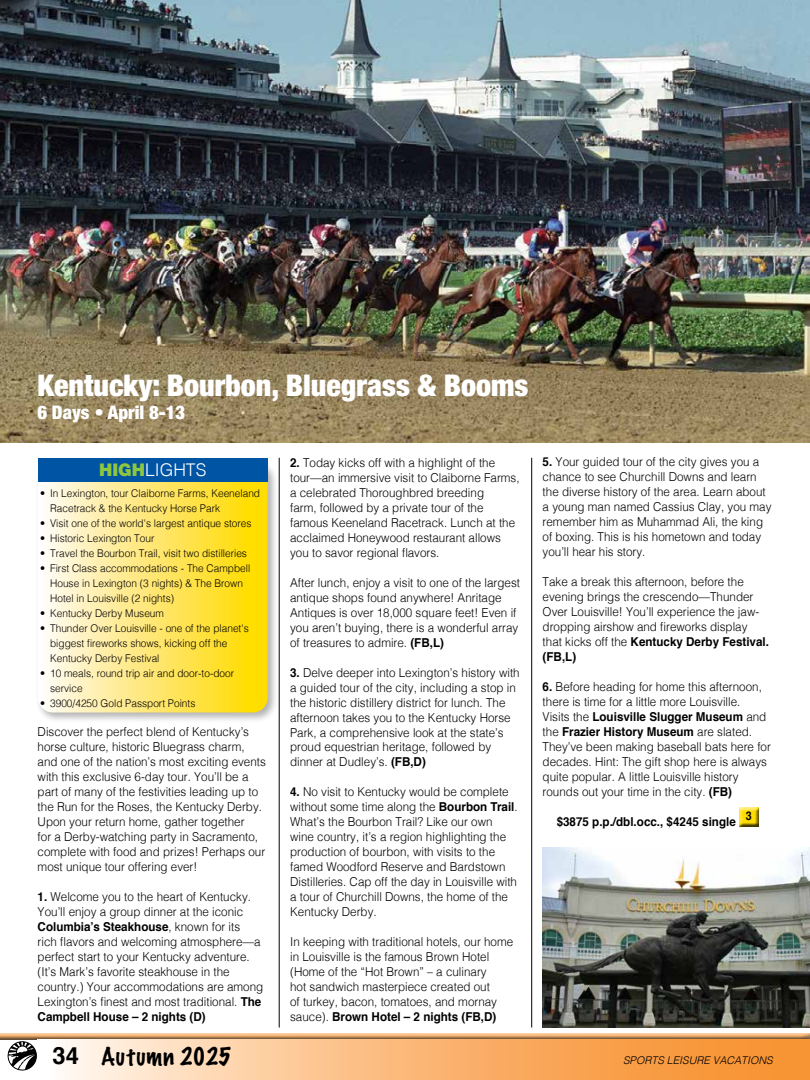
<style>
.page{position:relative;width:810px;height:1080px;background:#fff}
.page>*{position:absolute;margin:0;border:0;box-sizing:border-box;transform-origin:0 0}
.t1{font:900 condensed 30px "Helvetica Neue LT Std";color:#fff}
.t2{font:100 22.5px "Marker Felt";letter-spacing:.03em;color:#000}
.t3{font:900 condensed 18.75px "Helvetica Neue LT Std";color:#fff}
.t4{font:300 17.5px "Helvetica";color:#fff}
.t5{font:300 12.25px/15px "Helvetica";color:#000;scale:.95 1}
.t6{font:700 12.25px "Helvetica";color:#000;scale:.95 1}
.t7{font:700 11.88px "Helvetica";color:#000;scale:.9 1}
.t8{font:300 10.62px/15px "Helvetica";color:#000;scale:.95 1}
.t9{font:italic 300 10.62px "Helvetica";color:#000}
.s1{font-family:"Helvetica Neue LT Std";font-weight:900;color:#8dc63f}
.s2{font-weight:700}
.s3{font-family:"Helvetica";font-weight:700;font-size:23.75px}
</style>
<div class="page">
<div style="left:0;top:1032px;width:810px;height:7px;background:#000;opacity:.6"></div>
<svg style="left:62px;top:1039px;width:748px;height:41px"></svg>
<div style="left:8px;top:1041px;width:29px;height:29px;border:1px solid #000;border-radius:50%"></div>
<svg style="left:8px;top:1042px;width:29px;height:28px"></svg>
<img style="left:0;top:0;width:810px;height:442px">
<div style="left:738px;top:807px;width:21px;height:21px;background:#000;opacity:.75"></div>
<div style="left:35px;top:458px;width:244px;height:265px;background:#000;opacity:.3"></div>
<svg style="left:38px;top:481px;width:230px;height:231px"></svg>
<div style="left:38px;top:458px;width:230px;height:23px;background:#0054a4"></div>
<hr style="left:279px;top:458px;width:1px;height:570px;background:#000">
<hr style="left:531px;top:458px;width:1px;height:570px;background:#000">
<img style="left:543px;top:848px;width:267px;height:180px">
<h1 class="t1" style="left:37px;top:367px;width:492px">Kentucky: Bourbon, Bluegrass &amp; Booms</h1>
<h3 class="t3" style="left:37px;top:401px;width:150px">6 Days • April 8-13</h3>
<h3 class="t4" style="left:99px;top:454px;width:109px"><span class="s1">HIGH</span>LIGHTS</h3>
<p class="t8" style="left:50px;top:485px;width:223px;text-indent:-10px">• In Lexington, tour Claiborne Farms, Keeneland<br>Racetrack &amp; the Kentucky Horse Park</p>
<p class="t8" style="left:40px;top:515px;width:224px">• Visit one of the world's largest antique stores</p>
<p class="t8" style="left:40px;top:530px;width:122px">• Historic Lexington Tour</p>
<p class="t8" style="left:40px;top:545px;width:219px">• Travel the Bourbon Trail, visit two distilleries</p>
<p class="t8" style="left:50px;top:560px;width:212px;text-indent:-10px">• First Class accommodations - The Campbell<br>House in Lexington (3 nights) &amp; The Brown<br>Hotel in Louisville (2 nights)</p>
<p class="t8" style="left:40px;top:605px;width:132px">• Kentucky Derby Museum</p>
<p class="t8" style="left:50px;top:620px;width:211px;text-indent:-10px">• Thunder Over Louisville - one of the planet's biggest fireworks shows, kicking off the<br>Kentucky Derby Festival</p>
<p class="t8" style="left:50px;top:665px;width:195px;text-indent:-10px">• 10 meals, round trip air and door-to-door service</p>
<p class="t8" style="left:40px;top:695px;width:165px">• 3900/4250 Gold Passport Points</p>
<p class="t5" style="left:38px;top:724px;width:242px">Discover the perfect blend of Kentucky’s horse culture, historic Bluegrass charm, and one of the nation’s most exciting events with this exclusive 6-day tour. You’ll be a part of many of the festivities leading up to the Run for the Roses, the Kentucky Derby.<br>Upon your return home, gather together<br>for a Derby-watching party in Sacramento, complete with food and prizes! Perhaps our most unique tour offering ever!</p>
<p class="t5" style="left:38px;top:889px;width:239px"><span class="s2">1.</span> Welcome you to the heart of Kentucky.<br>You’ll enjoy a group dinner at the iconic <span class="s2">Columbia’s Steakhouse</span>, known for its<br>rich flavors and welcoming atmosphere—a perfect start to your Kentucky adventure. (It’s Mark’s favorite steakhouse in the country.) Your accommodations are among Lexington’s finest and most traditional. <span class="s2">The Campbell House – 2 nights (D)</span></p>
<p class="t5" style="left:290px;top:454px;width:243px"><span class="s2">2.</span> Today kicks off with a highlight of the tour—an immersive visit to Claiborne Farms, a celebrated Thoroughbred breeding<br>farm, followed by a private tour of the famous Keeneland Racetrack. Lunch at the acclaimed Honeywood restaurant allows you to savor regional flavors.</p>
<p class="t5" style="left:290px;top:574px;width:244px">After lunch, enjoy a visit to one of the largest antique shops found anywhere! Anritage Antiques is over 18,000 square feet! Even if you aren’t buying, there is a wonderful array of treasures to admire. <span class="s2">(FB,L)</span></p>
<p class="t5" style="left:290px;top:664px;width:243px"><span class="s2">3.</span> Delve deeper into Lexington’s history with a guided tour of the city, including a stop in the historic distillery district for lunch. The afternoon takes you to the Kentucky Horse Park, a comprehensive look at the state’s proud equestrian heritage, followed by dinner at Dudley’s. <span class="s2">(FB,D)</span></p>
<p class="t5" style="left:290px;top:784px;width:241px"><span class="s2">4.</span> No visit to Kentucky would be complete without some time along the <span class="s2">Bourbon Trail</span>.<br>What’s the Bourbon Trail? Like our own wine country, it’s a region highlighting the production of bourbon, with visits to the famed Woodford Reserve and Bardstown Distilleries. Cap off the day in Louisville with a tour of Churchill Downs, the home of the Kentucky Derby.</p>
<p class="t5" style="left:290px;top:934px;width:236px">In keeping with traditional hotels, our home in Louisville is the famous Brown Hotel (Home of the “Hot Brown” – a culinary<br>hot sandwich masterpiece created out<br>of turkey, bacon, tomatoes, and mornay sauce). <span class="s2">Brown Hotel – 2 nights (FB,D)</span></p>
<p class="t5" style="left:543px;top:454px;width:242px"><span class="s2">5.</span> Your guided tour of the city gives you a chance to see Churchill Downs and learn the diverse history of the area. Learn about a young man named Cassius Clay, you may remember him as Muhammad Ali, the king of boxing. This is his hometown and today you’ll hear his story.</p>
<p class="t5" style="left:543px;top:574px;width:240px">Take a break this afternoon, before the evening brings the crescendo—Thunder Over Louisville! You’ll experience the jaw&shy;dropping airshow and fireworks display that kicks off the <span class="s2">Kentucky Derby Festival. (FB,L)</span></p>
<p class="t5" style="left:543px;top:679px;width:242px"><span class="s2">6.</span> Before heading for home this afternoon, there is time for a little more Louisville.<br>Visits the <span class="s2">Louisville Slugger Museum</span> and the <span class="s2">Frazier History Museum</span> are slated.<br>They’ve been making baseball bats here for decades. Hint: The gift shop here is always quite popular. A little Louisville history rounds out your time in the city. <span class="s2">(FB)</span></p>
<p class="t6" style="left:557px;top:812px;width:190px">$3875 p.p./dbl.occ., $4245 single</p>
<p class="t7" style="left:746px;top:807px;width:8px">3</p>
<h2 class="t2" style="left:52px;top:1038px;width:180px"><span class="s3">34</span> Autumn 2025</h2>
<p class="t9" style="left:623px;top:1051px;width:151px">SPORTS LEISURE VACATIONS</p>
</div>
